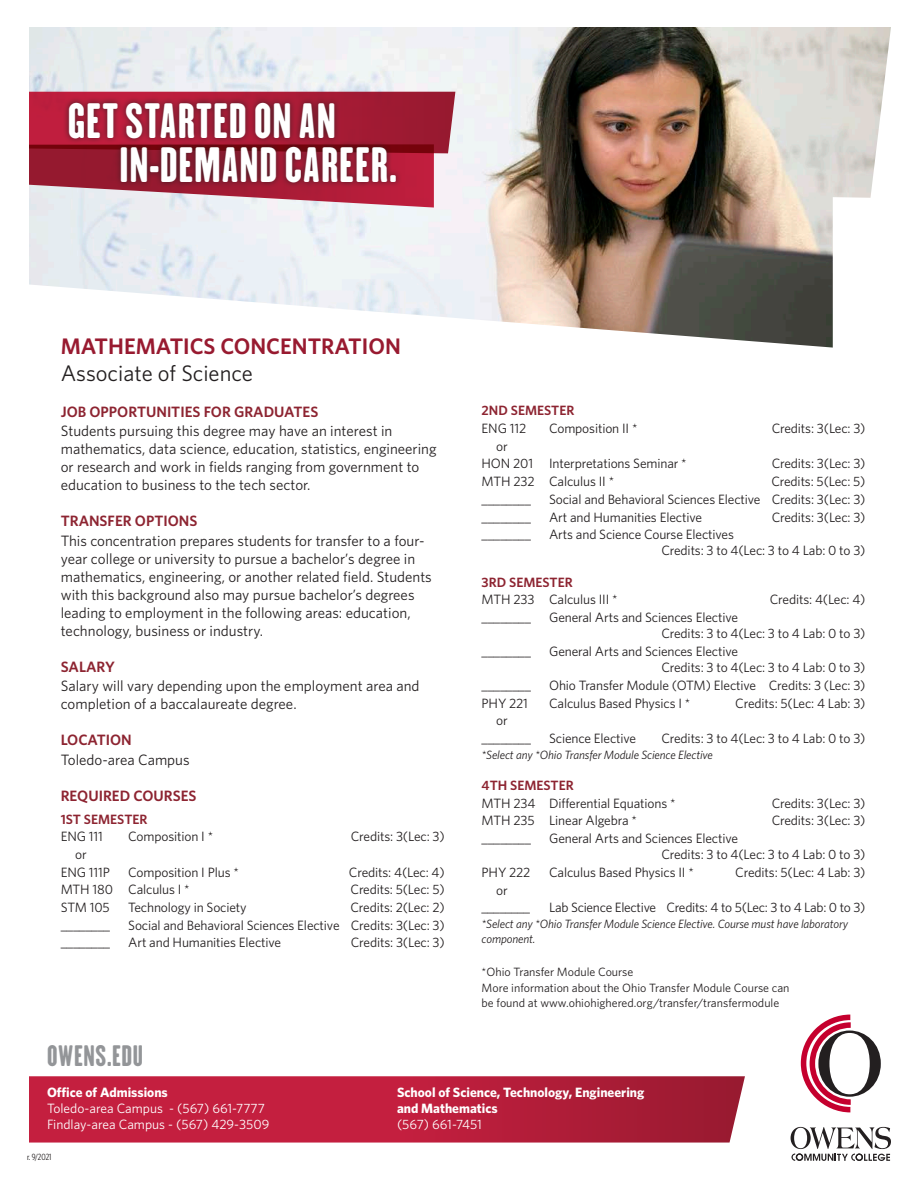
<style>
.page{position:relative;width:918px;height:1188px;background:#fff}
.page>*{position:absolute;margin:0;border:0;box-sizing:border-box;transform-origin:0 0}
.t1{font:45.3px "H.H.Samuel";letter-spacing:.02em;color:#fff}
.t2{font:27px "H.H.Samuel";letter-spacing:.02em;color:#939598}
.t3{font:600 22.5px "Whitney";color:#981a30}
.t4{font:22.5px "Whitney";color:#231f20}
.t5{font:15px/18px "Whitney";color:#231f20}
.t6{font:600 15px "Whitney";color:#8d2431}
.t7{font:13.5px/16.2px "Whitney";letter-spacing:-.01em;color:#231f20}
.t8{font:700 13.5px/16.2px "Whitney";color:#fff}
.t9{font:13.5px/16.2px "Whitney";color:#fff}
.t10{font:600 13.5px "Whitney";color:#8d2431}
.t11{font:12px/14.4px "Whitney";color:#231f20}
.t12{font:italic 12px/14.4px "Whitney";letter-spacing:-.01em;color:#231f20}
.t13{font:9px "Whitney Condensed";color:#231f20}
.s1{font-weight:400}
</style>
<div class="page">
<img style="left:29px;top:27px;width:862px;height:321px">
<svg style="left:801px;top:1015px;width:80px;height:97px"></svg>
<svg style="left:791px;top:1127px;width:100px;height:34px"></svg>
<svg style="left:29px;top:92px;width:426px;height:116px;background:#c06376"></svg>
<div style="left:63px;top:96px;width:339px;height:93px;background:#231f20;opacity:.75"></div>
<svg style="left:29px;top:1076px;width:716px;height:67px;background:#bb223f"></svg>
<p class="t1" style="left:68px;top:93px;width:269px">GET STARTED ON AN</p>
<p class="t1" style="left:119px;top:137px;width:280px">IN-DEMAND CAREER.</p>
<p class="t3" style="left:61px;top:332px;width:342px">MATHEMATICS CONCENTRATION</p>
<p class="t4" style="left:61px;top:359px;width:194px">Associate of Science</p>
<p class="t6" style="left:61px;top:401px;width:259px">JOB OPPORTUNITIES FOR GRADUATES</p>
<p class="t5" style="left:61px;top:422px;width:377px">Students pursuing this degree may have an interest in mathematics, data science, education, statistics, engineering or research and work in fields ranging from government to education to business to the tech sector.</p>
<p class="t6" style="left:61px;top:511px;width:138px">TRANSFER OPTIONS</p>
<p class="t5" style="left:61px;top:531px;width:373px">This concentration prepares students for transfer to a four&shy;year college or university to pursue a bachelor’s degree in mathematics, engineering, or another related field. Students with this background also may pursue bachelor’s degrees leading to employment in the following areas: education, technology, business or industry.</p>
<p class="t6" style="left:61px;top:656px;width:56px">SALARY</p>
<p class="t5" style="left:61px;top:677px;width:360px">Salary will vary depending upon the employment area and completion of a baccalaureate degree.</p>
<p class="t6" style="left:61px;top:730px;width:73px">LOCATION</p>
<p class="t5" style="left:61px;top:750px;width:130px">Toledo-area Campus</p>
<p class="t6" style="left:61px;top:785px;width:137px">REQUIRED COURSES</p>
<p class="t10" style="left:61px;top:810px;width:88px">1ST SEMESTER</p>
<p class="t7" style="left:61px;top:828px;width:44px">ENG 111</p>
<p class="t7" style="left:128px;top:828px;width:86px">Composition I *</p>
<p class="t7" style="left:351px;top:828px;width:95px">Credits: 3(Lec: 3)</p>
<p class="t7" style="left:75px;top:846px;width:13px">or</p>
<p class="t7" style="left:61px;top:864px;width:51px">ENG 111P</p>
<p class="t7" style="left:128px;top:864px;width:112px">Composition I Plus *</p>
<p class="t7" style="left:349px;top:864px;width:97px">Credits: 4(Lec: 4)</p>
<p class="t7" style="left:61px;top:881px;width:131px">MTH 180 Calculus I *</p>
<p class="t7" style="left:351px;top:881px;width:96px">Credits: 5(Lec: 5)</p>
<p class="t7" style="left:61px;top:899px;width:51px">STM 105</p>
<p class="t7" style="left:128px;top:899px;width:120px">Technology in Society</p>
<p class="t7" style="left:351px;top:899px;width:96px">Credits: 2(Lec: 2)</p>
<p class="t7" style="left:61px;top:917px;width:51px">________</p>
<p class="t7" style="left:128px;top:917px;width:318px">Social and Behavioral Sciences Elective Credits: 3(Lec: 3)</p>
<p class="t7" style="left:61px;top:934px;width:51px">________</p>
<p class="t7" style="left:128px;top:934px;width:154px">Art and Humanities Elective</p>
<p class="t7" style="left:351px;top:934px;width:95px">Credits: 3(Lec: 3)</p>
<p class="t2" style="left:47px;top:1039px;width:97px">OWENS.EDU</p>
<p class="t10" style="left:482px;top:402px;width:94px">2ND SEMESTER</p>
<p class="t7" style="left:482px;top:420px;width:46px">ENG 112</p>
<p class="t7" style="left:549px;top:420px;width:90px">Composition II *</p>
<p class="t7" style="left:772px;top:420px;width:95px">Credits: 3(Lec: 3)</p>
<p class="t7" style="left:496px;top:438px;width:13px">or</p>
<p class="t7" style="left:482px;top:455px;width:207px">HON 201 Interpretations Seminar *</p>
<p class="t7" style="left:772px;top:455px;width:95px">Credits: 3(Lec: 3)</p>
<p class="t7" style="left:482px;top:473px;width:134px">MTH 232 Calculus II *</p>
<p class="t7" style="left:771px;top:473px;width:96px">Credits: 5(Lec: 5)</p>
<p class="t7" style="left:482px;top:491px;width:51px">________</p>
<p class="t7" style="left:549px;top:491px;width:318px">Social and Behavioral Sciences Elective Credits: 3(Lec: 3)</p>
<p class="t7" style="left:482px;top:508px;width:51px">________</p>
<p class="t7" style="left:549px;top:508px;width:154px">Art and Humanities Elective</p>
<p class="t7" style="left:772px;top:508px;width:95px">Credits: 3(Lec: 3)</p>
<p class="t7" style="left:482px;top:526px;width:51px">________</p>
<p class="t7" style="left:661px;top:526px;width:206px;text-indent:-112px">Arts and Science Course Electives<br>Credits: 3 to 4(Lec: 3 to 4 Lab: 0 to 3)</p>
<p class="t10" style="left:482px;top:573px;width:93px">3RD SEMESTER</p>
<p class="t7" style="left:482px;top:591px;width:138px">MTH 233 Calculus III *</p>
<p class="t7" style="left:770px;top:591px;width:97px">Credits: 4(Lec: 4)</p>
<p class="t7" style="left:482px;top:609px;width:51px">________</p>
<p class="t7" style="left:661px;top:609px;width:206px;text-indent:-112px">General Arts and Sciences Elective<br>Credits: 3 to 4(Lec: 3 to 4 Lab: 0 to 3)</p>
<p class="t7" style="left:482px;top:643px;width:51px">________</p>
<p class="t7" style="left:661px;top:643px;width:206px;text-indent:-112px">General Arts and Sciences Elective<br>Credits: 3 to 4(Lec: 3 to 4 Lab: 0 to 3)</p>
<p class="t7" style="left:482px;top:677px;width:51px">________</p>
<p class="t7" style="left:549px;top:677px;width:318px">Ohio Transfer Module (OTM) Elective Credits: 3 (Lec: 3)</p>
<p class="t7" style="left:482px;top:694px;width:48px">PHY 221</p>
<p class="t7" style="left:549px;top:694px;width:143px">Calculus Based Physics I *</p>
<p class="t7" style="left:735px;top:694px;width:132px">Credits: 5(Lec: 4 Lab: 3)</p>
<p class="t7" style="left:496px;top:712px;width:13px">or</p>
<p class="t7" style="left:482px;top:730px;width:51px">________</p>
<p class="t7" style="left:549px;top:730px;width:89px">Science Elective</p>
<p class="t7" style="left:661px;top:730px;width:206px">Credits: 3 to 4(Lec: 3 to 4 Lab: 0 to 3)</p>
<p class="t12" style="left:482px;top:747px;width:233px">*Select any *Ohio Transfer Module Science Elective</p>
<p class="t10" style="left:482px;top:776px;width:94px">4TH SEMESTER</p>
<p class="t7" style="left:482px;top:795px;width:195px">MTH 234 Differential Equations *</p>
<p class="t7" style="left:772px;top:795px;width:95px">Credits: 3(Lec: 3)</p>
<p class="t7" style="left:482px;top:812px;width:157px">MTH 235 Linear Algebra *</p>
<p class="t7" style="left:772px;top:812px;width:95px">Credits: 3(Lec: 3)</p>
<p class="t7" style="left:482px;top:830px;width:51px">________</p>
<p class="t7" style="left:661px;top:830px;width:206px;text-indent:-112px">General Arts and Sciences Elective<br>Credits: 3 to 4(Lec: 3 to 4 Lab: 0 to 3)</p>
<p class="t7" style="left:482px;top:864px;width:50px">PHY 222</p>
<p class="t7" style="left:549px;top:864px;width:146px">Calculus Based Physics II *</p>
<p class="t7" style="left:735px;top:864px;width:132px">Credits: 5(Lec: 4 Lab: 3)</p>
<p class="t7" style="left:496px;top:882px;width:13px">or</p>
<p class="t7" style="left:482px;top:899px;width:50px">________</p>
<p class="t7" style="left:549px;top:899px;width:318px">Lab Science Elective Credits: 4 to 5(Lec: 3 to 4 Lab: 0 to 3)</p>
<p class="t12" style="left:482px;top:917px;width:368px">*Select any *Ohio Transfer Module Science Elective. Course must have laboratory component.</p>
<p class="t11" style="left:482px;top:965px;width:153px">*Ohio Transfer Module Course</p>
<p class="t11" style="left:482px;top:981px;width:310px">More information about the Ohio Transfer Module Course can be found at www.ohiohighered.org/transfer/transfermodule</p>
<p class="t8" style="left:47px;top:1084px;width:122px">Office of Admissions</p>
<p class="t9" style="left:47px;top:1100px;width:224px">Toledo-area Campus - (567) 661-7777<br>Findlay-area Campus - (567) 429-3509</p>
<p class="t13" style="left:27px;top:1151px;width:26px">r. 9/2021</p>
<p class="t8" style="left:397px;top:1084px;width:249px">School of Science, Technology, Engineering and Mathematics<br><span class="s1">(567) 661-7451</span></p>
</div>
